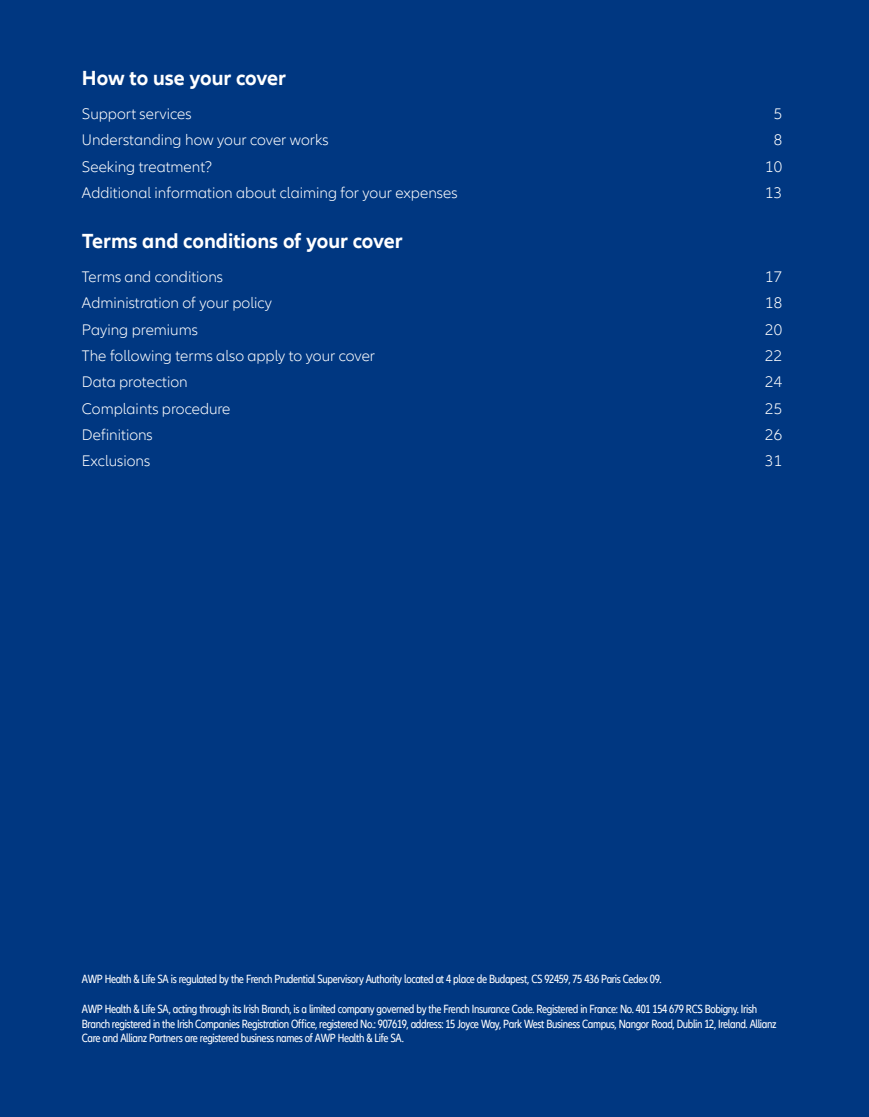
<style>
.page{position:relative;width:869px;height:1117px;background:#fff}
.page>*{position:absolute;margin:0;border:0;box-sizing:border-box;transform-origin:0 0}
.t1{font:700 21px "Allianz Neo";color:#fff}
.t2{font:300 15.75px "Allianz Neo";color:#fff}
.t3{font:condensed 12.25px/14.7px "Allianz Neo";letter-spacing:-.03em;color:#fff}
</style>
<div class="page">
<div style="left:0;top:0;width:868px;height:1116px;background:#003781"></div>
<h1 class="t1" style="left:82px;top:65px;width:205px">How to use your cover</h1>
<p class="t2" style="left:82px;top:104px;width:111px">Support services</p>
<p class="t2" style="left:773px;top:104px;width:10px">5</p>
<p class="t2" style="left:82px;top:130px;width:248px">Understanding how your cover works</p>
<p class="t2" style="left:773px;top:130px;width:10px">8</p>
<p class="t2" style="left:82px;top:157px;width:132px">Seeking treatment?</p>
<p class="t2" style="left:764px;top:157px;width:18px">10</p>
<p class="t2" style="left:82px;top:183px;width:377px">Additional information about claiming for your expenses</p>
<p class="t2" style="left:764px;top:183px;width:18px">13</p>
<h1 class="t1" style="left:82px;top:228px;width:322px">Terms and conditions of your cover</h1>
<p class="t2" style="left:82px;top:267px;width:142px">Terms and conditions</p>
<p class="t2" style="left:764px;top:267px;width:18px">17</p>
<p class="t2" style="left:82px;top:293px;width:191px">Administration of your policy</p>
<p class="t2" style="left:764px;top:293px;width:18px">18</p>
<p class="t2" style="left:82px;top:319px;width:117px">Paying premiums</p>
<p class="t2" style="left:764px;top:319px;width:18px">20</p>
<p class="t2" style="left:82px;top:346px;width:294px">The following terms also apply to your cover</p>
<p class="t2" style="left:764px;top:346px;width:18px">22</p>
<p class="t2" style="left:82px;top:372px;width:107px">Data protection</p>
<p class="t2" style="left:764px;top:372px;width:18px">24</p>
<p class="t2" style="left:82px;top:398px;width:150px">Complaints procedure</p>
<p class="t2" style="left:764px;top:398px;width:18px">25</p>
<p class="t2" style="left:82px;top:425px;width:72px">Definitions</p>
<p class="t2" style="left:764px;top:425px;width:18px">26</p>
<p class="t2" style="left:82px;top:451px;width:70px">Exclusions</p>
<p class="t2" style="left:764px;top:451px;width:18px">31</p>
<p class="t3" style="left:82px;top:971px;width:581px">AWP Health &amp; Life SA is regulated by the French Prudential Supervisory Authority located at 4 place de Budapest, CS 92459, 75 436 Paris Cedex 09.</p>
<p class="t3" style="left:82px;top:1001px;width:695px">AWP Health &amp; Life SA, acting through its Irish Branch, is a limited company governed by the French Insurance Code. Registered in France: No. 401 154 679 RCS Bobigny. Irish<br>Branch registered in the Irish Companies Registration Office, registered No.: 907619, address: 15 Joyce Way, Park West Business Campus, Nangor Road, Dublin 12, Ireland. Allianz<br>Care and Allianz Partners are registered business names of AWP Health &amp; Life SA.</p>
</div>
